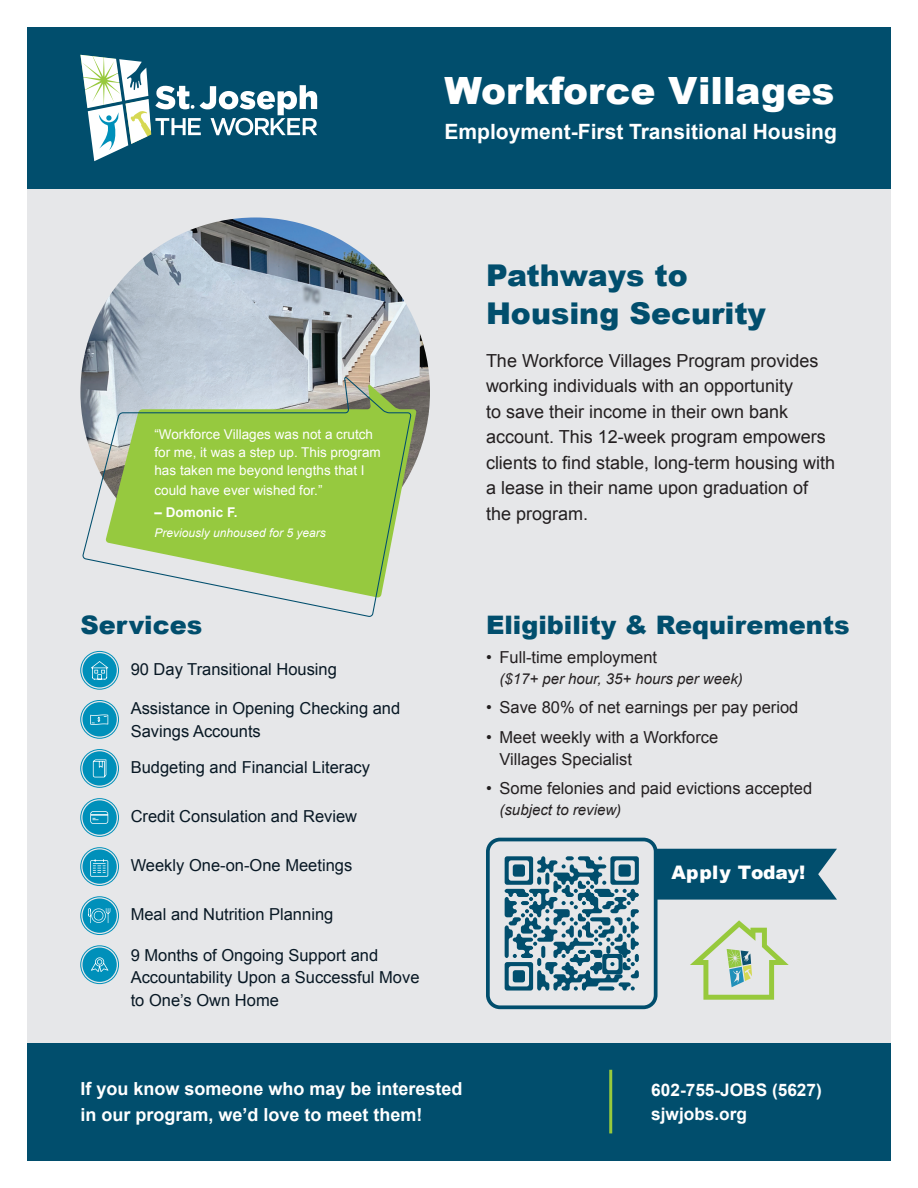
<style>
.page{position:relative;width:918px;height:1188px;background:#fff}
.page>*{position:absolute;margin:0;border:0;box-sizing:border-box;transform-origin:0 0}
.t1{font:900 37.65px "Arial";color:#fff}
.t2{font:900 30px/37.5px "Arial";color:#014e6d}
.t3{font:900 25.5px "Arial";color:#014e6d}
.t4{font:700 21px "Arial";color:#fff}
.t5{font:900 18.6px "Arial";color:#fff}
.t6{font:18px/25.5px "Arial";color:#231f20}
.t7{font:700 18px/25.5px "Arial";color:#fff}
.t8{font:700 17.25px/24px "Arial";color:#fff}
.t9{font:16.5px/22.5px "Arial";color:#081824}
.t10{font:16.5px/22.5px "Arial";color:#231f20}
.t11{font:italic 15px "Arial";color:#231f20}
.t12{font:13.5px/18px "Arial";color:#fff}
.t13{font:700 13.5px "Arial";color:#fff}
.t14{font:italic 12px "Arial";color:#fff}
</style>
<div class="page">
<div style="left:27px;top:27px;width:864px;height:162px;background:#014e6d"></div>
<div style="left:27px;top:1042px;width:864px;height:119px;background:#014e6d"></div>
<div style="left:27px;top:189px;width:864px;height:853px;background:#e6e7e9"></div>
<div style="left:83px;top:702px;width:34px;height:35px;background:#0090ba;border-radius:50%"></div>
<div style="left:80px;top:700px;width:39px;height:39px;border:1px solid #0090ba;border-radius:50%"></div>
<div style="left:83px;top:849px;width:34px;height:35px;background:#0090ba;border-radius:50%"></div>
<div style="left:80px;top:847px;width:39px;height:39px;border:1px solid #0090ba;border-radius:50%"></div>
<div style="left:83px;top:751px;width:34px;height:35px;background:#0090ba;border-radius:50%"></div>
<div style="left:80px;top:749px;width:39px;height:39px;border:1px solid #0090ba;border-radius:50%"></div>
<div style="left:83px;top:899px;width:34px;height:34px;background:#0090ba;border-radius:50%"></div>
<div style="left:80px;top:896px;width:39px;height:39px;border:1px solid #0090ba;border-radius:50%"></div>
<div style="left:83px;top:800px;width:34px;height:35px;background:#0090ba;border-radius:50%"></div>
<div style="left:80px;top:798px;width:39px;height:39px;border:1px solid #0090ba;border-radius:50%"></div>
<div style="left:83px;top:948px;width:34px;height:34px;background:#0090ba;border-radius:50%"></div>
<svg style="left:91px;top:957px;width:17px;height:15px"></svg>
<div style="left:80px;top:946px;width:39px;height:38px;border:1px solid #0090ba;border-radius:50%"></div>
<div style="left:83px;top:653px;width:34px;height:34px;background:#0090ba;border-radius:50%"></div>
<div style="left:80px;top:651px;width:39px;height:38px;border:1px solid #0090ba;border-radius:50%"></div>
<svg style="left:80px;top:55px;width:237px;height:106px"></svg>
<hr style="left:609px;top:1070px;width:3px;height:63px;background:#97c93c">
<img style="left:80px;top:218px;width:350px;height:349px;border-radius:175px">
<div style="left:486px;top:838px;width:172px;height:171px;border:4px solid #014e6d;border-radius:12px"></div>
<svg style="left:505px;top:856px;width:134px;height:135px"></svg>
<svg style="left:655px;top:849px;width:182px;height:51px;background:#0d5673"></svg>
<svg style="left:690px;top:920px;width:99px;height:80px"></svg>
<svg style="left:93px;top:759px;width:13px;height:18px"></svg>
<svg style="left:88px;top:908px;width:22px;height:15px"></svg>
<svg style="left:90px;top:811px;width:18px;height:13px"></svg>
<svg style="left:90px;top:859px;width:18px;height:18px"></svg>
<svg style="left:90px;top:715px;width:18px;height:10px"></svg>
<svg style="left:91px;top:661px;width:17px;height:19px"></svg>
<svg style="left:81px;top:375px;width:331px;height:242px"></svg>
<h1 class="t1" style="left:444px;top:63px;width:391px">Workforce Villages</h1>
<p class="t4" style="left:444px;top:118px;width:394px">Employment-First Transitional Housing</p>
<p class="t12" style="left:154px;top:425px;width:228px">“Workforce Villages was not a crutch for me, it was a step up. This program has taken me beyond lengths that I</p>
<p class="t12" style="left:154px;top:481px;width:170px">could have ever wished for.”</p>
<p class="t13" style="left:154px;top:503px;width:85px">– Domonic F.</p>
<p class="t14" style="left:154px;top:525px;width:173px">Previously unhoused for 5 years</p>
<h2 class="t2" style="left:486px;top:256px;width:281px">Pathways to<br>Housing Security</h2>
<p class="t6" style="left:486px;top:348px;width:351px">The Workforce Villages Program provides working individuals with an opportunity<br>to save their income in their own bank account. This 12-week program empowers clients to find stable, long-term housing with a lease in their name upon graduation of the program.</p>
<h3 class="t3" style="left:80px;top:606px;width:123px">Services</h3>
<h3 class="t3" style="left:486px;top:606px;width:365px">Eligibility &amp; Requirements</h3>
<p class="t9" style="left:131px;top:659px;width:208px">90 Day Transitional Housing</p>
<p class="t9" style="left:131px;top:698px;width:271px">Assistance in Opening Checking and<br>Savings Accounts</p>
<p class="t9" style="left:131px;top:756px;width:241px">Budgeting and Financial Literacy</p>
<p class="t9" style="left:131px;top:805px;width:228px">Credit Consulation and Review</p>
<p class="t9" style="left:131px;top:854px;width:223px">Weekly One-on-One Meetings</p>
<p class="t9" style="left:131px;top:903px;width:204px">Meal and Nutrition Planning</p>
<p class="t9" style="left:131px;top:944px;width:290px">9 Months of Ongoing Support and<br>Accountability Upon a Successful Move to One’s Own Home</p>
<p class="t10" style="left:486px;top:646px;width:173px">• Full-time employment</p>
<p class="t11" style="left:500px;top:669px;width:245px">($17+ per hour, 35+ hours per week)</p>
<p class="t10" style="left:486px;top:697px;width:314px">• Save 80% of net earnings per pay period</p>
<p class="t10" style="left:499px;top:726px;width:220px;text-indent:-13px">• Meet weekly with a Workforce<br>Villages Specialist</p>
<p class="t10" style="left:486px;top:778px;width:328px">• Some felonies and paid evictions accepted</p>
<p class="t11" style="left:500px;top:800px;width:123px">(subject to review)</p>
<p class="t5" style="left:672px;top:859px;width:135px">Apply Today!</p>
<p class="t7" style="left:80px;top:1077px;width:384px">If you know someone who may be interested in our program, we’d love to meet them!</p>
<p class="t8" style="left:651px;top:1078px;width:172px">602-755-JOBS (5627) sjwjobs.org</p>
</div>
